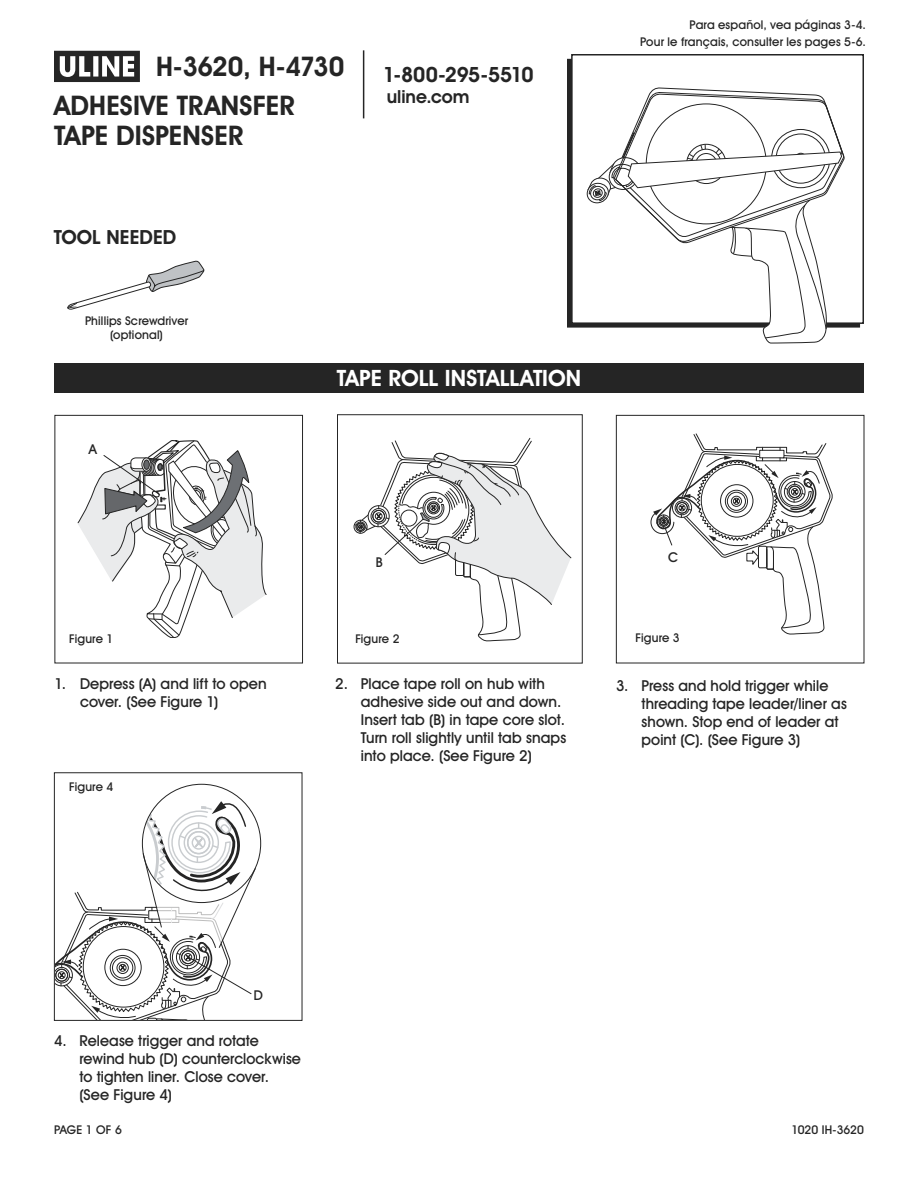
<style>
.page{position:relative;width:918px;height:1188px;background:#fff}
.page>*{position:absolute;margin:0;border:0;box-sizing:border-box;transform-origin:0 0}
.t1{font:700 27px/38.7px "Uline Two Knine";letter-spacing:.005em;color:#252525}
.t2{font:700 22.5px "Uline Two Knine";letter-spacing:-.005em;color:#fff}
.t3{font:700 21px "Uline Two Knine";letter-spacing:-.02em;color:#252525}
.t4{font:700 19.5px "Uline Two Knine";letter-spacing:.005em;color:#252525}
.t5{font:700 18px "Uline Two Knine";color:#252525}
.t6{font:15px/18px "Uline Two Knine";letter-spacing:.005em;color:#252525}
.t7{font:13.5px "Uline Two Knine";color:#252525}
.t8{font:12px/14.4px "Uline Two Knine";letter-spacing:.015em;color:#252525;text-align:center}
</style>
<div class="page">
<hr style="left:363px;top:50px;width:1px;height:68px;background:#252525">
<svg style="left:54px;top:51px;width:86px;height:31px"></svg>
<div style="left:54px;top:363px;width:810px;height:30px;background:#252525"></div>
<svg style="left:77px;top:440px;width:189px;height:198px"></svg>
<div style="left:55px;top:415px;width:248px;height:248px;border:1px solid #252525"></div>
<svg style="left:650px;top:433px;width:183px;height:202px"></svg>
<div style="left:616px;top:415px;width:248px;height:248px;border:1px solid #252525"></div>
<svg style="left:56px;top:784px;width:201px;height:235px"></svg>
<div style="left:54px;top:772px;width:248px;height:249px;border:1px solid #252525"></div>
<div style="left:571px;top:54px;width:293px;height:270px;border:2px solid #252525"></div>
<div style="left:586px;top:183px;width:23px;height:20px;border:1px solid #252525;border-radius:50%"></div>
<svg style="left:587px;top:87px;width:258px;height:257px"></svg>
<svg style="left:67px;top:261px;width:138px;height:49px"></svg>
<svg style="left:353px;top:437px;width:219px;height:205px"></svg>
<div style="left:337px;top:414px;width:246px;height:249px;border:1px solid #252525"></div>
<h1 class="t1" style="left:54px;top:47px;width:292px;text-indent:102px">H-3620, H-4730<br>ADHESIVE TRANSFER</h1>
<h1 class="t1" style="left:54px;top:116px;width:191px">TAPE DISPENSER</h1>
<h3 class="t4" style="left:54px;top:225px;width:124px">TOOL NEEDED</h3>
<p class="t8" style="left:85px;top:313px;width:105px">Phillips Screwdriver (optional)</p>
<h3 class="t3" style="left:383px;top:62px;width:152px">1-800-295-5510</h3>
<p class="t5" style="left:387px;top:86px;width:84px">uline.com</p>
<p class="t7" style="left:89px;top:441px;width:10px">A</p>
<h2 class="t2" style="left:337px;top:364px;width:246px">TAPE ROLL INSTALLATION</h2>
<p class="t8" style="left:640px;top:16px;width:227px;line-height:16.8px;text-align:right">Para español, vea páginas 3-4.<br>Pour le français, consulter les pages 5-6.</p>
<p class="t8" style="left:69px;top:631px;width:46px">Figure 1</p>
<p class="t7" style="left:376px;top:554px;width:8px">B</p>
<p class="t7" style="left:668px;top:549px;width:12px">C</p>
<p class="t8" style="left:355px;top:631px;width:46px">Figure 2</p>
<p class="t8" style="left:636px;top:631px;width:46px">Figure 3</p>
<p class="t6" style="left:80px;top:675px;width:188px;text-indent:-26px">1. Depress (A) and lift to open cover. (See Figure 1)</p>
<p class="t6" style="left:642px;top:676px;width:207px;text-indent:-26px">3. Press and hold trigger while threading tape leader/liner as shown. Stop end of leader at point (C). (See Figure 3)</p>
<p class="t6" style="left:361px;top:675px;width:207px;text-indent:-26px">2. Place tape roll on hub with adhesive side out and down.<br>Insert tab (B) in tape core slot.<br>Turn roll slightly until tab snaps into place. (See Figure 2)</p>
<p class="t8" style="left:69px;top:780px;width:46px">Figure 4</p>
<p class="t7" style="left:254px;top:987px;width:11px">D</p>
<p class="t6" style="left:80px;top:1032px;width:223px;text-indent:-26px">4. Release trigger and rotate rewind hub (D) counterclockwise to tighten liner. Close cover. (See Figure 4)</p>
<p class="t8" style="left:54px;top:1122px;width:69px">PAGE 1 OF 6</p>
<p class="t8" style="left:791px;top:1122px;width:74px">1020 IH-3620</p>
</div>
